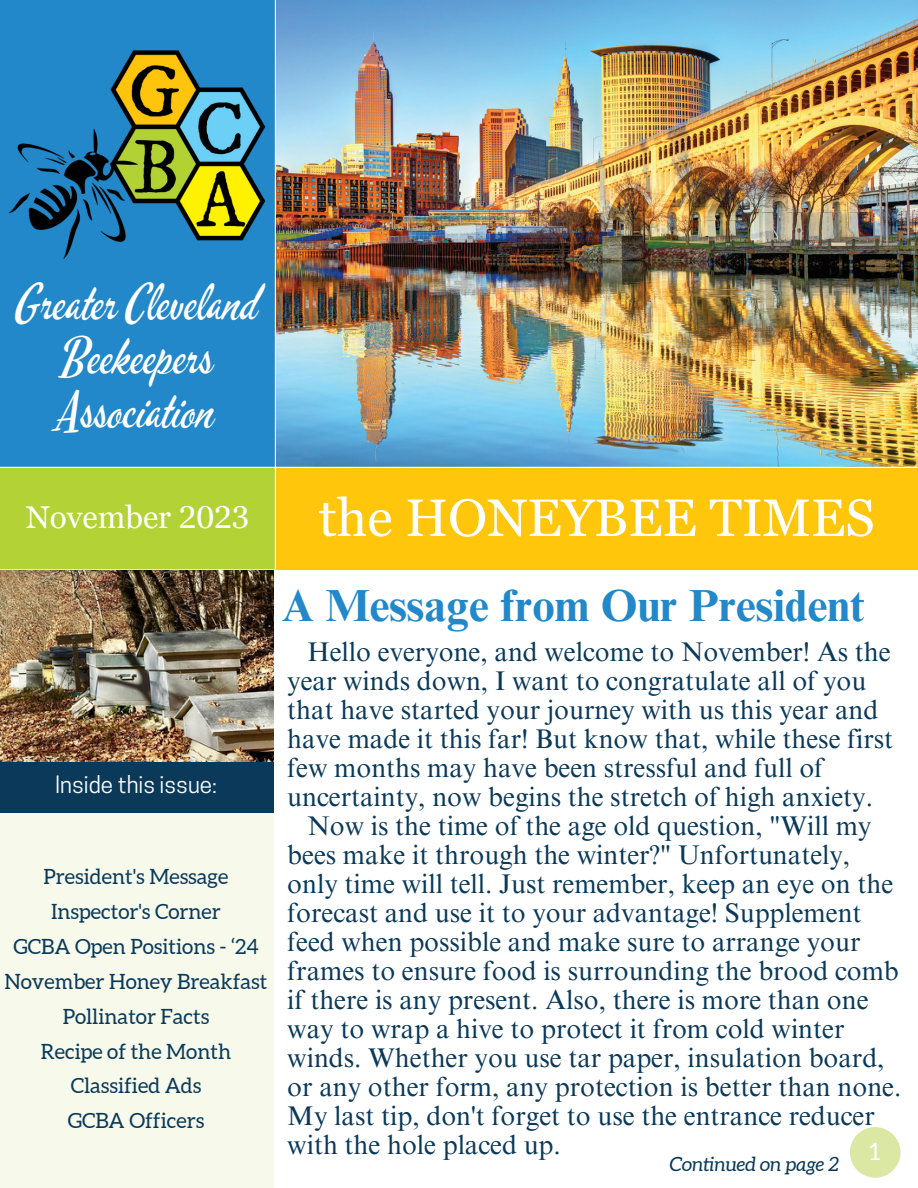
<style>
.page{position:relative;width:918px;height:1188px;background:#fff}
.page>*{position:absolute;margin:0;border:0;box-sizing:border-box;transform-origin:0 0}
.t1{font:52.5px "Georgia Pro";color:#fff}
.t2{font:49.2px/54px "Mervale Script";color:#fff;text-align:center}
.t3{font:700 45px "Times NRMT Pro";color:#2288c9}
.t4{font:31.5px "Georgia Pro";color:#fff}
.t5{font:27px/29px "Times NRMT Pro";color:#0a3959}
.t6{font:24px "Aleo";color:#fff}
.t7{font:22.5px "Cooper Hewitt";color:#fff}
.t8{font:21px "Aleo";color:#0a3959}
.t9{font:italic 19.5px "Aleo";color:#0a3959}
</style>
<div class="page">
<img style="left:276px;top:0;width:642px;height:467px">
<div style="left:0;top:0;width:275px;height:467px;background:#2288c9"></div>
<img style="left:8px;top:39px;width:267px;height:228px">
<div style="left:0;top:467px;width:275px;height:103px;background:#b3d235"></div>
<div style="left:275px;top:467px;width:643px;height:103px;background:#ffc60b"></div>
<hr style="left:275px;top:0;width:1px;height:570px;background:#fff">
<hr style="left:0;top:467px;width:918px;height:1px;background:#fff">
<div style="left:0;top:809px;width:274px;height:379px;background:#f7faeb"></div>
<hr style="left:0;top:569px;width:275px;height:2px;background:#fff">
<div style="left:850px;top:1127px;width:51px;height:51px;background:#dbe8a4;border-radius:50%"></div>
<div style="left:0;top:762px;width:274px;height:51px;background:#0a3959"></div>
<img style="left:0;top:571px;width:274px;height:191px">
<p class="t2" style="left:17px;top:276px;width:244px">Greater Cleveland<br>Beekeepers<br>Association</p>
<p class="t4" style="left:26px;top:499px;width:225px">November 2023</p>
<p class="t1" style="left:319px;top:488px;width:558px">the HONEYBEE TIMES</p>
<p class="t7" style="left:55px;top:776px;width:163px">Inside this issue:</p>
<p class="t8" style="left:44px;top:865px;width:187px">President's Message</p>
<p class="t8" style="left:51px;top:900px;width:171px">Inspector's Corner</p>
<p class="t8" style="left:13px;top:935px;width:247px">GCBA Open Positions - ‘24</p>
<p class="t8" style="left:5px;top:970px;width:264px">November Honey Breakfast</p>
<p class="t8" style="left:63px;top:1004px;width:148px">Pollinator Facts</p>
<p class="t8" style="left:41px;top:1039px;width:192px">Recipe of the Month</p>
<p class="t8" style="left:71px;top:1074px;width:132px">Classified Ads</p>
<p class="t8" style="left:68px;top:1109px;width:138px">GCBA Officers</p>
<p class="t3" style="left:282px;top:589px;width:585px">A Message from Our President</p>
<p class="t5" style="left:287px;top:640px;width:607px;text-indent:20px">Hello everyone, and welcome to November! As the year winds down, I want to congratulate all of you that have started your journey with us this year and have made it this far! But know that, while these first few months may have been stressful and full of uncertainty, now begins the stretch of high anxiety.</p>
<p class="t5" style="left:287px;top:814px;width:616px;text-indent:20px">Now is the time of the age old question, "Will my bees make it through the winter?" Unfortunately, only time will tell. Just remember, keep an eye on the forecast and use it to your advantage! Supplement feed when possible and make sure to arrange your frames to ensure food is surrounding the brood comb if there is any present. Also, there is more than one way to wrap a hive to protect it from cold winter winds. Whether you use tar paper, insulation board, or any other form, any protection is better than none.<br>My last tip, don't forget to use the entrance reducer with the hole placed up.</p>
<p class="t9" style="left:670px;top:1153px;width:171px">Continued on page 2</p>
<p class="t6" style="left:870px;top:1138px;width:13px">1</p>
</div>
